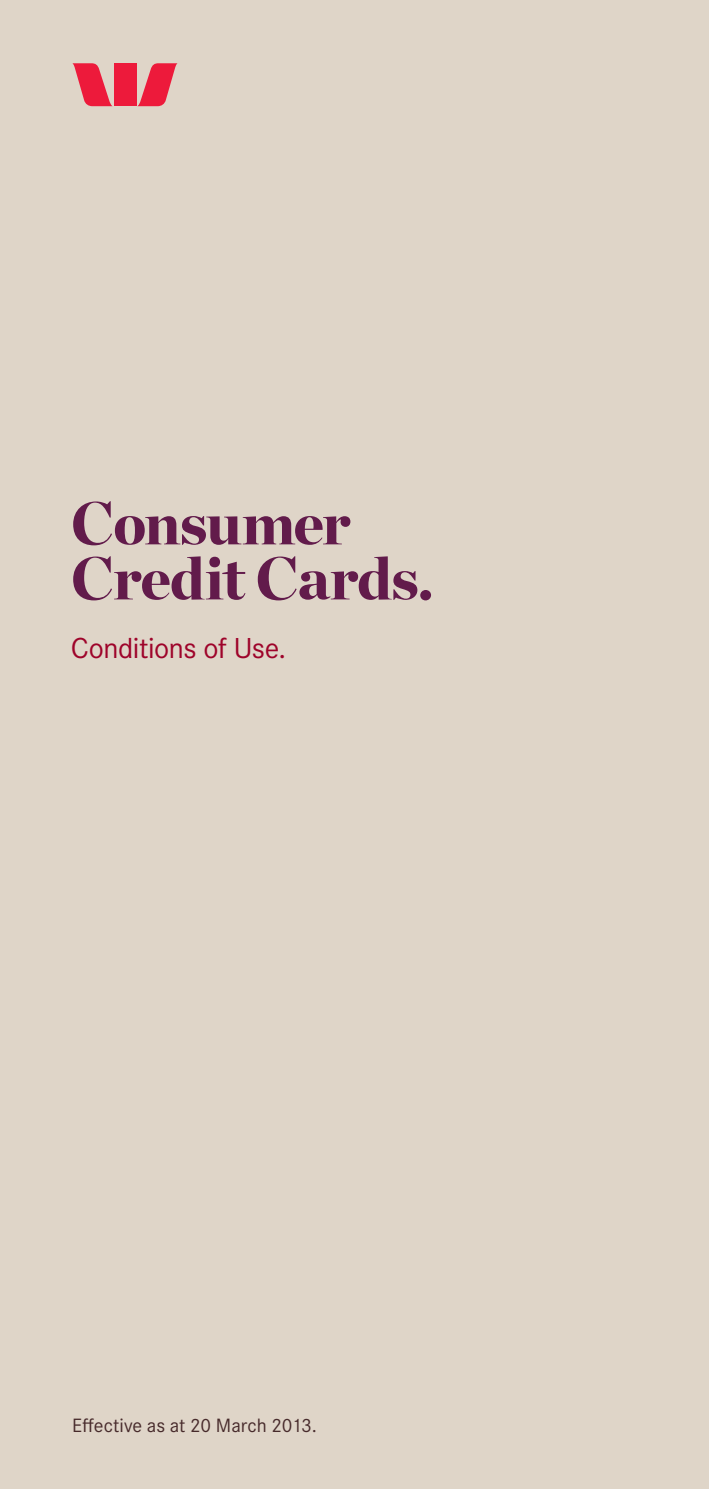
<style>
.page{position:relative;width:709px;height:1489px;background:#fff}
.page>*{position:absolute;margin:0;border:0;box-sizing:border-box;transform-origin:0 0}
.t1{font:900 60px/55px "Chronicle Display";letter-spacing:-.02em;color:#621b4b}
.t2{font:30px "Corporate S";letter-spacing:-.015em;color:#9e032a}
.t3{font:20px "Corporate S";letter-spacing:.005em;color:#472a2b}
</style>
<div class="page">
<div style="left:0;top:0;width:709px;height:1488px;background:#dfd5c8"></div>
<svg style="left:72px;top:63px;width:40px;height:43px"></svg>
<svg style="left:138px;top:63px;width:40px;height:43px"></svg>
<div style="left:114px;top:63px;width:22px;height:43px;background:#ed1a3b"></div>
<h1 class="t1" style="left:71px;top:492px;width:364px">Consumer<br>Credit Cards.</h1>
<h2 class="t2" style="left:71px;top:630px;width:217px">Conditions of Use.</h2>
<p class="t3" style="left:72px;top:1413px;width:246px">Effective as at 20 March 2013.</p>
</div>
